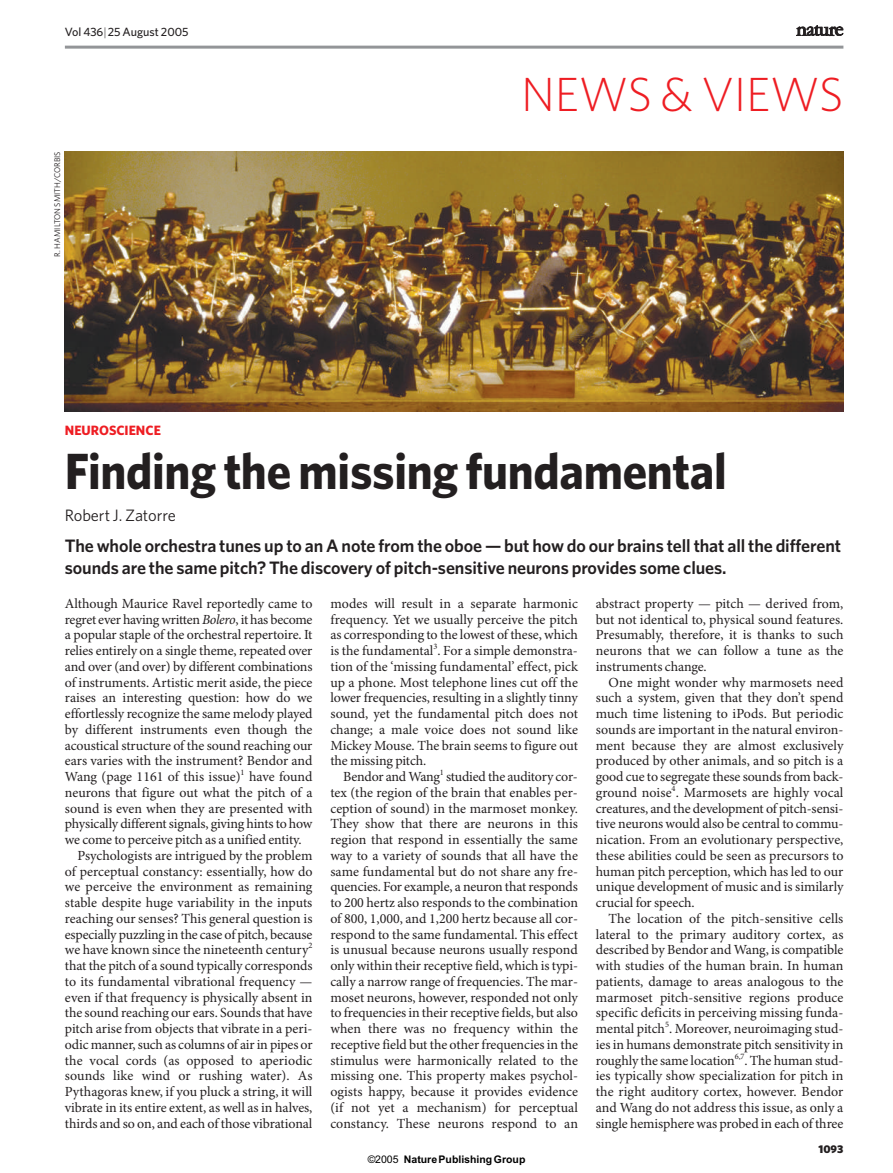
<style>
.page{position:relative;width:893px;height:1173px;background:#fff}
.page>*{position:absolute;margin:0;border:0;box-sizing:border-box;transform-origin:0 0}
.t1{font:700 51px "Whitney";letter-spacing:-.005em;color:#231f20;scale:.95 1}
.t2{font:300 48px "Whitney";letter-spacing:-.005em;color:#ee1d23}
.t3{font:600 18px/22.5px "Whitney";letter-spacing:-.005em;color:#231f20}
.t4{font:16.5px "Whitney";letter-spacing:-.005em;color:#231f20}
.t5{font:13.95px/15.8px "Minion Pro";letter-spacing:-.005em;color:#231f20;text-align:justify}
.t6{font:700 13.5px "Whitney";color:#ee1d23}
.t7{font:500 12px "Whitney";color:#231f20}
.t8{font:900 11.25px "Whitney";color:#231f20}
.t9{font:700 10.5px "Arial";color:#000}
.t10{font:8.25px "Whitney";color:#231f20}
.s1{font-weight:300}
.s2{font-style:italic}
.s3{font-weight:400}
</style>
<div class="page">
<img style="left:64px;top:25px;width:780px;height:387px">
<p class="t7" style="left:65px;top:27px;width:125px">Vol 436<span class="s1">|</span>25 August 2005</p>
<p class="t10" style="left:54px;top:257px;width:107px;rotate:-90deg">R. HAMILTON SMITH/CORBIS</p>
<h2 class="t2" style="left:521px;top:77px;width:324px">NEWS &amp; VIEWS</h2>
<p class="t6" style="left:65px;top:425px;width:97px">NEUROSCIENCE</p>
<h1 class="t1" style="left:65px;top:452px;width:698px">Finding the missing fundamental</h1>
<p class="t4" style="left:65px;top:509px;width:112px">Robert J. Zatorre</p>
<p class="t3" style="left:65px;top:536px;width:777px">The whole orchestra tunes up to an A note from the oboe — but how do our brains tell that all the different sounds are the same pitch? The discovery of pitch-sensitive neurons provides some clues.</p>
<p class="t5" style="left:65px;top:597px;width:249px">Although Maurice Ravel reportedly came to</p>
<p class="t5" style="left:65px;top:612px;width:249px">regret ever having written <span class="s2">Bolero</span>, it has become</p>
<p class="t5" style="left:65px;top:628px;width:249px">a popular staple of the orchestral repertoire. It</p>
<p class="t5" style="left:65px;top:644px;width:249px">relies entirely on a single theme, repeated over</p>
<p class="t5" style="left:65px;top:660px;width:249px">and over (and over) by different combinations</p>
<p class="t5" style="left:65px;top:675px;width:249px">of instruments. Artistic merit aside, the piece</p>
<p class="t5" style="left:65px;top:691px;width:249px">raises an interesting question: how do we</p>
<p class="t5" style="left:65px;top:707px;width:249px">effortlessly recognize the same melody played</p>
<p class="t5" style="left:65px;top:723px;width:249px">by different instruments even though the</p>
<p class="t5" style="left:65px;top:738px;width:249px">acoustical structure of the sound reaching our</p>
<p class="t5" style="left:65px;top:754px;width:249px">ears varies with the instrument? Bendor and</p>
<p class="t5" style="left:65px;top:770px;width:249px">Wang (page 1161 of this issue)<sup>1</sup> have found</p>
<p class="t5" style="left:65px;top:786px;width:249px">neurons that figure out what the pitch of a</p>
<p class="t5" style="left:65px;top:801px;width:249px">sound is even when they are presented with</p>
<p class="t5" style="left:65px;top:817px;width:249px">physically different signals, giving hints to how</p>
<p class="t5" style="left:65px;top:833px;width:238px">we come to perceive pitch as a unified entity.</p>
<p class="t5" style="left:78px;top:849px;width:236px">Psychologists are intrigued by the problem</p>
<p class="t5" style="left:65px;top:864px;width:249px">of perceptual constancy: essentially, how do</p>
<p class="t5" style="left:65px;top:880px;width:249px">we perceive the environment as remaining</p>
<p class="t5" style="left:65px;top:896px;width:249px">stable despite huge variability in the inputs</p>
<p class="t5" style="left:65px;top:912px;width:249px">reaching our senses? This general question is</p>
<p class="t5" style="left:65px;top:927px;width:249px">especially puzzling in the case of pitch, because</p>
<p class="t5" style="left:65px;top:943px;width:249px">we have known since the nineteenth century<sup>2</sup></p>
<p class="t5" style="left:65px;top:959px;width:249px">that the pitch of a sound typically corresponds</p>
<p class="t5" style="left:65px;top:975px;width:249px">to its fundamental vibrational frequency —</p>
<p class="t5" style="left:65px;top:990px;width:249px">even if that frequency is physically absent in</p>
<p class="t5" style="left:65px;top:1006px;width:249px">the sound reaching our ears. Sounds that have</p>
<p class="t5" style="left:65px;top:1022px;width:249px">pitch arise from objects that vibrate in a peri-</p>
<p class="t5" style="left:65px;top:1038px;width:249px">odic manner, such as columns of air in pipes or</p>
<p class="t5" style="left:65px;top:1053px;width:249px">the vocal cords (as opposed to aperiodic</p>
<p class="t5" style="left:65px;top:1069px;width:249px">sounds like wind or rushing water). As</p>
<p class="t5" style="left:65px;top:1085px;width:249px">Pythagoras knew, if you pluck a string, it will</p>
<p class="t5" style="left:65px;top:1101px;width:249px">vibrate in its entire extent, as well as in halves,</p>
<p class="t5" style="left:65px;top:1116px;width:249px">thirds and so on, and each of those vibrational</p>
<p class="t5" style="left:330px;top:597px;width:249px">modes will result in a separate harmonic frequency. Yet we usually perceive the pitch as corresponding to the lowest of these, which is the fundamental<sup>3</sup>. For a simple demonstra&shy;tion of the ‘missing fundamental’ effect, pick up a phone. Most telephone lines cut off the lower frequencies, resulting in a slightly tinny sound, yet the fundamental pitch does not change; a male voice does not sound like Mickey Mouse. The brain seems to figure out the missing pitch.</p>
<p class="t5" style="left:330px;top:770px;width:249px;text-indent:13px">Bendor and Wang<sup>1</sup> studied the auditory cor&shy;tex (the region of the brain that enables per&shy;ception of sound) in the marmoset monkey.<br>They show that there are neurons in this region that respond in essentially the same way to a variety of sounds that all have the same fundamental but do not share any fre&shy;quencies. For example, a neuron that responds to 200 hertz also responds to the combination of 800, 1,000, and 1,200 hertz because all cor&shy;respond to the same fundamental. This effect is unusual because neurons usually respond only within their receptive field, which is typi&shy;cally a narrow range of frequencies. The mar&shy;moset neurons, however, responded not only to frequencies in their receptive fields, but also when there was no frequency within the receptive field but the other frequencies in the stimulus were harmonically related to the missing one. This property makes psychol&shy;ogists happy, because it provides evidence (if not yet a mechanism) for perceptual constancy. These neurons respond to an</p>
<p class="t9" style="left:367px;top:1153px;width:159px"><span class="s3">©2005</span> NaturePublishingGroup</p>
<p class="t5" style="left:596px;top:597px;width:249px">abstract property — pitch — derived from, but not identical to, physical sound features.<br>Presumably, therefore, it is thanks to such neurons that we can follow a tune as the instruments change.</p>
<p class="t5" style="left:596px;top:675px;width:249px;text-indent:13px">One might wonder why marmosets need such a system, given that they don’t spend much time listening to iPods. But periodic sounds are important in the natural environ&shy;ment because they are almost exclusively produced by other animals, and so pitch is a good cue to segregate these sounds from back&shy;ground noise<sup>4</sup>. Marmosets are highly vocal creatures, and the development of pitch-sensi&shy;tive neurons would also be central to commu&shy;nication. From an evolutionary perspective, these abilities could be seen as precursors to human pitch perception, which has led to our unique development of music and is similarly crucial for speech.</p>
<p class="t5" style="left:596px;top:912px;width:249px;text-indent:13px">The location of the pitch-sensitive cells lateral to the primary auditory cortex, as described by Bendor and Wang, is compatible with studies of the human brain. In human patients, damage to areas analogous to the marmoset pitch-sensitive regions produce specific deficits in perceiving missing funda&shy;mental pitch<sup>5</sup>. Moreover, neuroimaging stud&shy;ies in humans demonstrate pitch sensitivity in roughly the same location<sup>6,7</sup>. The human stud&shy;ies typically show specialization for pitch in the right auditory cortex, however. Bendor and Wang do not address this issue, as only a single hemisphere was probed in each of three</p>
<p class="t8" style="left:818px;top:1145px;width:26px">1093</p>
</div>
